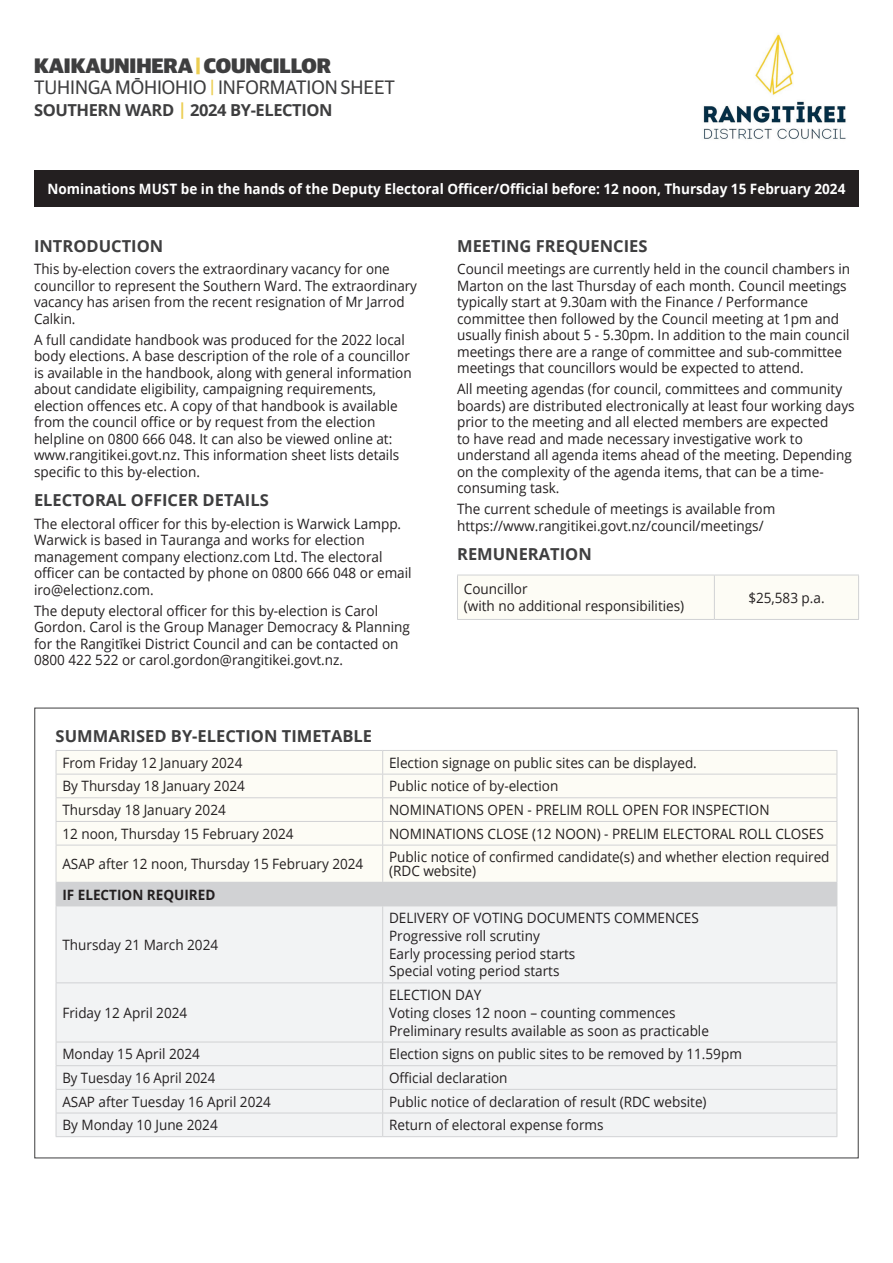
<style>
.page{position:relative;width:893px;height:1263px;background:#fff}
.page>*{position:absolute;margin:0;border:0;box-sizing:border-box;transform-origin:0 0}
.t1{font:900 21px "Guardian Sans";letter-spacing:-.005em;color:#3e3e3f}
.t2{font:19.5px "Guardian Sans";letter-spacing:-.005em;color:#3e3e3f}
.SUB{font:700 16.5px "Open Sans";color:#3e3e3f}
.SUB-2{font:700 16.5px "Open Sans";letter-spacing:-.025em;color:#3e3e3f}
.t3{font:14.25px/16.5px "Open Sans";color:#231f20;scale:.95 1}
.t4{font:14.25px/16.5px "Open Sans";color:#231f20;scale:.94 1}
.t5{font:700 14.25px "Open Sans";color:#fff;scale:.95 1}
.t6{font:14.25px "Open Sans";color:#231f20;scale:.92 1}
.t7{font:700 14.25px "Open Sans";color:#231f20;scale:.95 1}
.s1{color:#ecce53}
</style>
<div class="page">
<div style="left:34px;top:708px;width:825px;height:450px;background:#fff;border:1px solid #3e3e3f"></div>
<div style="left:458px;top:576px;width:400px;height:43px;background:#fdfcf5"></div>
<hr style="left:457px;top:575px;width:257px;height:1px;background:#d1d2d4">
<hr style="left:457px;top:575px;width:1px;height:44px;background:#d1d2d4">
<hr style="left:714px;top:575px;width:145px;height:1px;background:#d1d2d4">
<hr style="left:714px;top:575px;width:1px;height:44px;background:#d1d2d4">
<hr style="left:858px;top:575px;width:1px;height:44px;background:#d1d2d4">
<hr style="left:457px;top:619px;width:257px;height:1px;background:#d1d2d4">
<hr style="left:714px;top:619px;width:145px;height:1px;background:#d1d2d4">
<div style="left:34px;top:171px;width:825px;height:36px;background:#231f20"></div>
<div style="left:57px;top:751px;width:780px;height:131px;background:#fdfcf5"></div>
<div style="left:56px;top:882px;width:781px;height:24px;background:#d1d2d4"></div>
<div style="left:57px;top:906px;width:780px;height:230px;background:#f2f3f4"></div>
<hr style="left:56px;top:750px;width:327px;height:1px;background:#d1d2d4">
<hr style="left:383px;top:750px;width:454px;height:1px;background:#d1d2d4">
<hr style="left:56px;top:774px;width:327px;height:1px;background:#d1d2d4">
<hr style="left:383px;top:774px;width:454px;height:1px;background:#d1d2d4">
<hr style="left:56px;top:797px;width:327px;height:1px;background:#d1d2d4">
<hr style="left:383px;top:797px;width:454px;height:1px;background:#d1d2d4">
<hr style="left:56px;top:821px;width:327px;height:1px;background:#d1d2d4">
<svg style="left:56px;top:751px;width:1px;height:94px"></svg>
<hr style="left:383px;top:821px;width:454px;height:1px;background:#d1d2d4">
<svg style="left:382px;top:751px;width:1px;height:94px"></svg>
<svg style="left:837px;top:751px;width:1px;height:94px"></svg>
<hr style="left:56px;top:845px;width:327px;height:1px;background:#d1d2d4">
<hr style="left:56px;top:845px;width:1px;height:37px;background:#d1d2d4">
<hr style="left:383px;top:845px;width:454px;height:1px;background:#d1d2d4">
<hr style="left:382px;top:845px;width:1px;height:37px;background:#d1d2d4">
<hr style="left:837px;top:845px;width:1px;height:37px;background:#d1d2d4">
<svg style="left:837px;top:883px;width:1px;height:22px"></svg>
<hr style="left:56px;top:906px;width:1px;height:76px;background:#d1d2d4">
<hr style="left:382px;top:906px;width:1px;height:76px;background:#d1d2d4">
<hr style="left:837px;top:906px;width:1px;height:76px;background:#d1d2d4">
<hr style="left:56px;top:982px;width:327px;height:1px;background:#d1d2d4">
<hr style="left:56px;top:983px;width:1px;height:59px;background:#d1d2d4">
<hr style="left:383px;top:982px;width:454px;height:1px;background:#d1d2d4">
<hr style="left:382px;top:983px;width:1px;height:59px;background:#d1d2d4">
<hr style="left:837px;top:983px;width:1px;height:59px;background:#d1d2d4">
<hr style="left:56px;top:1042px;width:327px;height:1px;background:#d1d2d4">
<hr style="left:383px;top:1042px;width:454px;height:1px;background:#d1d2d4">
<hr style="left:56px;top:1065px;width:327px;height:1px;background:#d1d2d4">
<hr style="left:383px;top:1065px;width:454px;height:1px;background:#d1d2d4">
<hr style="left:56px;top:1089px;width:327px;height:1px;background:#d1d2d4">
<hr style="left:383px;top:1089px;width:454px;height:1px;background:#d1d2d4">
<hr style="left:56px;top:1113px;width:327px;height:1px;background:#d1d2d4">
<svg style="left:56px;top:1043px;width:1px;height:93px"></svg>
<hr style="left:383px;top:1113px;width:454px;height:1px;background:#d1d2d4">
<svg style="left:382px;top:1043px;width:1px;height:93px"></svg>
<svg style="left:837px;top:1042px;width:1px;height:94px"></svg>
<hr style="left:56px;top:1136px;width:327px;height:1px;background:#d1d2d4">
<hr style="left:383px;top:1136px;width:454px;height:1px;background:#d1d2d4">
<img style="left:703px;top:34px;width:143px;height:105px">
<p class="t1" style="left:34px;top:50px;width:298px">KAIKAUNIHERA <span class="s1">|</span> COUNCILLOR</p>
<p class="t2" style="left:34px;top:73px;width:362px">TUHINGA MŌHIOHIO <span class="s1">|</span> INFORMATION SHEET</p>
<p class="SUB-2" style="left:34px;top:99px;width:300px">SOUTHERN WARD <span class="s1">|</span> 2024 BY-ELECTION</p>
<p class="t5" style="left:48px;top:179px;width:841px">Nominations MUST be in the hands of the Deputy Electoral Officer/Official before: 12 noon, Thursday 15 February 2024</p>
<p class="SUB" style="left:34px;top:234px;width:131px">INTRODUCTION</p>
<p class="t4" style="left:34px;top:261px;width:409px">This by-election covers the extraordinary vacancy for one councillor to represent the Southern Ward. The extraordinary vacancy has arisen from the recent resignation of Mr Jarrod Calkin.</p>
<p class="t3" style="left:34px;top:331px;width:399px">A full candidate handbook was produced for the 2022 local body elections. A base description of the role of a councillor is available in the handbook, along with general information about candidate eligibility, campaigning requirements, election offences etc. A copy of that handbook is available from the council office or by request from the election helpline on 0800 666 048. It can also be viewed online at: www.rangitikei.govt.nz. This information sheet lists details specific to this by-election.</p>
<p class="SUB" style="left:34px;top:488px;width:236px">ELECTORAL OFFICER DETAILS</p>
<p class="t3" style="left:34px;top:515px;width:399px">The electoral officer for this by-election is Warwick Lampp.<br>Warwick is based in Tauranga and works for election management company electionz.com Ltd. The electoral officer can be contacted by phone on 0800 666 048 or email iro@electionz.com.</p>
<p class="t3" style="left:34px;top:602px;width:397px">The deputy electoral officer for this by-election is Carol Gordon. Carol is the Group Manager Democracy &amp; Planning for the Rangitīkei District Council and can be contacted on 0800 422 522 or carol.gordon@rangitikei.govt.nz.</p>
<p class="SUB" style="left:457px;top:234px;width:192px">MEETING FREQUENCIES</p>
<p class="t3" style="left:457px;top:261px;width:415px">Council meetings are currently held in the council chambers in Marton on the last Thursday of each month. Council meetings typically start at 9.30am with the Finance / Performance committee then followed by the Council meeting at 1pm and usually finish about 5 - 5.30pm. In addition to the main council meetings there are a range of committee and sub-committee meetings that councillors would be expected to attend.</p>
<p class="t3" style="left:457px;top:380px;width:420px">All meeting agendas (for council, committees and community boards) are distributed electronically at least four working days prior to the meeting and all elected members are expected<br>to have read and made necessary investigative work to understand all agenda items ahead of the meeting. Depending on the complexity of the agenda items, that can be a time&shy;consuming task.</p>
<p class="t3" style="left:457px;top:500px;width:336px">The current schedule of meetings is available from https://www.rangitikei.govt.nz/council/meetings/</p>
<p class="SUB" style="left:457px;top:542px;width:136px">REMUNERATION</p>
<p class="t3" style="left:464px;top:581px;width:233px">Councillor<br>(with no additional responsibilities)</p>
<p class="t3" style="left:748px;top:589px;width:82px">$25,583 p.a.</p>
<p class="SUB" style="left:56px;top:724px;width:318px">SUMMARISED BY-ELECTION TIMETABLE</p>
<p class="t3" style="left:62px;top:754px;width:191px">From Friday 12 January 2024</p>
<p class="t3" style="left:389px;top:754px;width:326px">Election signage on public sites can be displayed.</p>
<p class="t3" style="left:62px;top:778px;width:194px">By Thursday 18 January 2024</p>
<p class="t3" style="left:389px;top:778px;width:180px">Public notice of by-election</p>
<p class="t3" style="left:62px;top:801px;width:173px">Thursday 18 January 2024</p>
<p class="t3" style="left:389px;top:801px;width:402px">NOMINATIONS OPEN - PRELIM ROLL OPEN FOR INSPECTION</p>
<p class="t3" style="left:62px;top:825px;width:245px">12 noon, Thursday 15 February 2024</p>
<p class="t3" style="left:389px;top:825px;width:459px">NOMINATIONS CLOSE (12 NOON) - PRELIM ELECTORAL ROLL CLOSES</p>
<p class="t3" style="left:62px;top:855px;width:318px">ASAP after 12 noon, Thursday 15 February 2024</p>
<p class="t3" style="left:389px;top:850px;width:465px;line-height:13.5px">Public notice of confirmed candidate(s) and whether election required (RDC website)</p>
<p class="t7" style="left:62px;top:884px;width:163px">IF ELECTION REQUIRED</p>
<p class="t3" style="left:62px;top:936px;width:165px">Thursday 21 March 2024</p>
<p class="t3" style="left:389px;top:909px;width:328px">DELIVERY OF VOTING DOCUMENTS COMMENCES</p>
<p class="t3" style="left:389px;top:927px;width:160px">Progressive roll scrutiny</p>
<p class="t3" style="left:389px;top:945px;width:198px">Early processing period starts</p>
<p class="t3" style="left:389px;top:963px;width:181px">Special voting period starts</p>
<p class="t3" style="left:62px;top:1004px;width:133px">Friday 12 April 2024</p>
<p class="t3" style="left:389px;top:986px;width:99px">ELECTION DAY</p>
<p class="t3" style="left:389px;top:1004px;width:303px">Voting closes 12 noon – counting commences</p>
<p class="t3" style="left:389px;top:1022px;width:338px">Preliminary results available as soon as practicable</p>
<p class="t3" style="left:62px;top:1045px;width:146px">Monday 15 April 2024</p>
<p class="t3" style="left:389px;top:1045px;width:373px">Election signs on public sites to be removed by 11.59pm</p>
<p class="t6" style="left:62px;top:1068px;width:168px">By Tuesday 16 April 2024</p>
<p class="t3" style="left:389px;top:1069px;width:126px">Official declaration</p>
<p class="t3" style="left:62px;top:1093px;width:221px">ASAP after Tuesday 16 April 2024</p>
<p class="t3" style="left:389px;top:1093px;width:336px">Public notice of declaration of result (RDC website)</p>
<p class="t3" style="left:62px;top:1116px;width:165px">By Monday 10 June 2024</p>
<p class="t3" style="left:389px;top:1116px;width:227px">Return of electoral expense forms</p>
</div>
